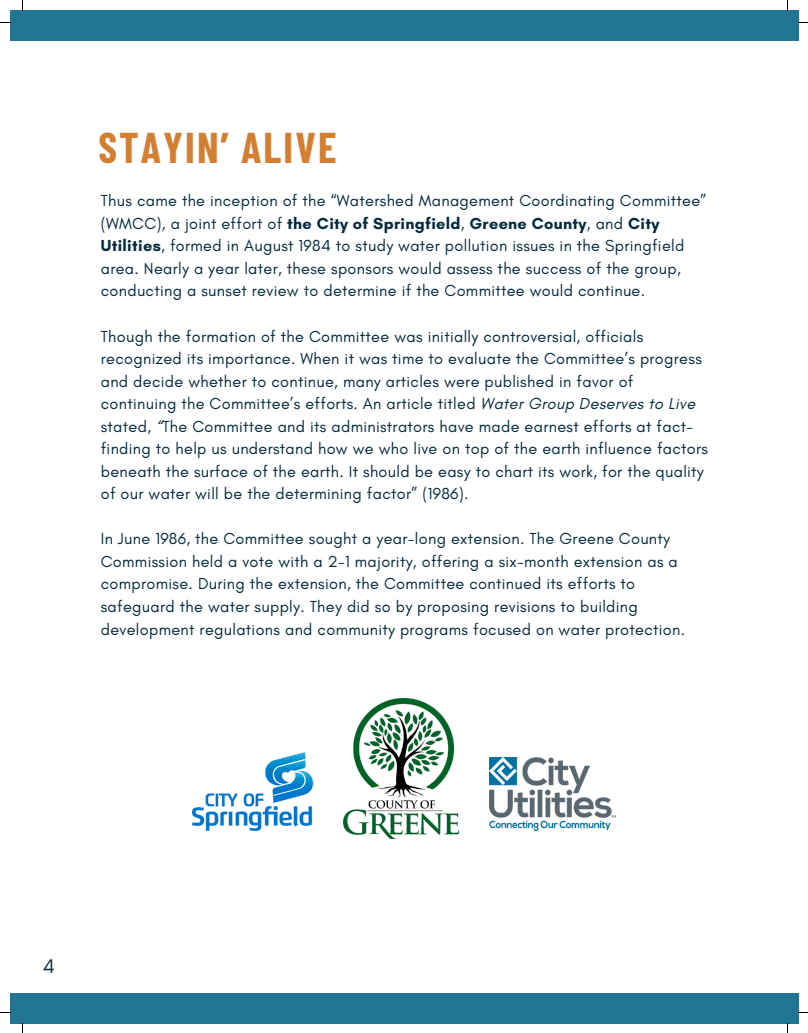
<style>
.page{position:relative;width:808px;height:1033px;background:#fff}
.page>*{position:absolute;margin:0;border:0;box-sizing:border-box;transform-origin:0 0}
.t1{font:700 42px "Barlow Condensed";letter-spacing:.05em;color:#d37f31}
.t2{font:20px "Glacial Indifference";color:#022a3d}
.t3{font:16.25px/22.5px "Glacial Indifference";letter-spacing:.02em;color:#022a3d}
.s1{font-weight:700}
.s2{font-style:italic}
</style>
<div class="page">
<div style="left:10px;top:10px;width:788px;height:31px;background:#217492"></div>
<div style="left:10px;top:993px;width:788px;height:30px;background:#217492"></div>
<img style="left:193px;top:752px;width:120px;height:79px">
<img style="left:344px;top:698px;width:114px;height:140px">
<img style="left:489px;top:757px;width:127px;height:74px">
<p class="t1" style="left:98px;top:121px;width:239px">STAYIN’ ALIVE</p>
<p class="t3" style="left:101px;top:189px;width:607px">Thus came the inception of the “Watershed Management Coordinating Committee” (WMCC), a joint effort of <span class="s1">the City of Springfield</span>, <span class="s1">Greene County</span>, and <span class="s1">City Utilities</span>, formed in August 1984 to study water pollution issues in the Springfield area. Nearly a year later, these sponsors would assess the success of the group, conducting a sunset review to determine if the Committee would continue.</p>
<p class="t3" style="left:101px;top:325px;width:608px">Though the formation of the Committee was initially controversial, officials recognized its importance. When it was time to evaluate the Committee’s progress and decide whether to continue, many articles were published in favor of continuing the Committee’s efforts. An article titled <span class="s2">Water Group Deserves to Live </span>stated, <span class="s2">“</span>The Committee and its administrators have made earnest efforts at fact&shy;finding to help us understand how we who live on top of the earth influence factors beneath the surface of the earth. It should be easy to chart its work, for the quality of our water will be the determining factor” (1986).</p>
<p class="t3" style="left:101px;top:527px;width:585px">In June 1986, the Committee sought a year-long extension. The Greene County Commission held a vote with a 2-1 majority, offering a six-month extension as a compromise. During the extension, the Committee continued its efforts to safeguard the water supply. They did so by proposing revisions to building development regulations and community programs focused on water protection.</p>
<p class="t2" style="left:43px;top:954px;width:14px">4</p>
</div>
